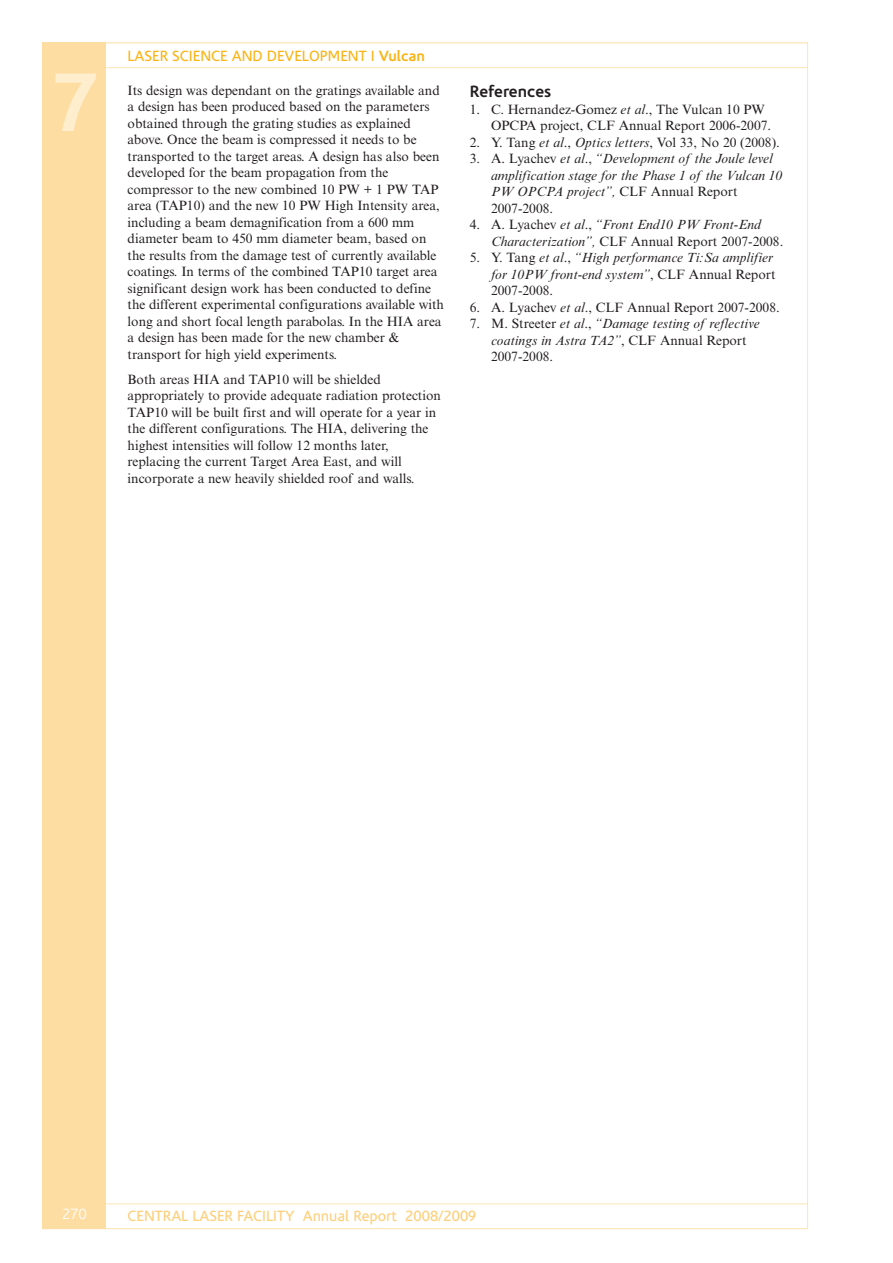
<style>
.page{position:relative;width:893px;height:1263px;background:#fff}
.page>*{position:absolute;margin:0;border:0;box-sizing:border-box;transform-origin:0 0}
.t1{font:700 84px "Corisande";color:#feeece}
.t2{font:700 16.5px "Corisande";color:#231f20}
.t3{font:15px "Corisande";color:#fecf7a}
.t4{font:15px "Corisande";color:#fbb416}
.t5{font:300 15px "Corisande";color:#fff}
.t6{font:13.5px/16.5px "Times NRMT";color:#231f20}
.t7{font:italic 13.5px/16.5px "Times NRMT";color:#231f20}
.s1{font-weight:700}
.s2{font-style:italic}
.s3{font-style:normal}
</style>
<div class="page">
<div style="left:43px;top:1203px;width:765px;height:26px;border:1px solid #fee5b8"></div>
<div style="left:43px;top:43px;width:765px;height:25px;border:1px solid #fee5b8"></div>
<div style="left:43px;top:43px;width:63px;height:1186px;background:#fedda3"></div>
<p class="t4" style="left:128px;top:50px;width:299px">LASER SCIENCE AND DEVELOPMENT I <span class="s1">Vulcan</span></p>
<h1 class="t1" style="left:51px;top:69px;width:48px">7</h1>
<p class="t6" style="left:128px;top:83px;width:318px">Its design was dependant on the gratings available and a design has been produced based on the parameters obtained through the grating studies as explained above. Once the beam is compressed it needs to be transported to the target areas. A design has also been developed for the beam propagation from the compressor to the new combined 10 PW + 1 PW TAP area (TAP10) and the new 10 PW High Intensity area, including a beam demagnification from a 600 mm diameter beam to 450 mm diameter beam, based on the results from the damage test of currently available coatings. In terms of the combined TAP10 target area significant design work has been conducted to define the different experimental configurations available with long and short focal length parabolas. In the HIA area a design has been made for the new chamber &amp; transport for high yield experiments.</p>
<p class="t6" style="left:128px;top:372px;width:315px">Both areas HIA and TAP10 will be shielded appropriately to provide adequate radiation protection TAP10 will be built first and will operate for a year in the different configurations. The HIA, delivering the highest intensities will follow 12 months later, replacing the current Target Area East, and will incorporate a new heavily shielded roof and walls.</p>
<p class="t2" style="left:470px;top:85px;width:83px">References</p>
<p class="t6" style="left:491px;top:102px;width:282px;text-indent:-21px">1. C. Hernandez-Gomez <span class="s2">et al</span>., The Vulcan 10 PW<br>OPCPA project, CLF Annual Report 2006-2007.</p>
<p class="t6" style="left:470px;top:135px;width:311px">2. Y. Tang <span class="s2">et al</span>., <span class="s2">Optics letters</span>, Vol 33, No 20 (2008).</p>
<p class="t7" style="left:491px;top:152px;width:293px;text-indent:-21px"><span class="s3">3. A. Lyachev</span> et al<span class="s3">.,</span> “Development of the Joule level amplification stage for the Phase 1 of the Vulcan 10<br>PW OPCPA project”, <span class="s3">CLF Annual Report 2007-2008.</span></p>
<p class="t7" style="left:491px;top:218px;width:294px;text-indent:-21px"><span class="s3">4. A. Lyachev</span> et al<span class="s3">.,</span> “Front End10 PW Front-End<br>Characterization”, <span class="s3">CLF Annual Report 2007-2008.</span></p>
<p class="t7" style="left:491px;top:251px;width:286px;text-indent:-21px"><span class="s3">5. Y. Tang</span> et al<span class="s3">.,</span> “High performance Ti:Sa amplifier for 10PW front-end system”<span class="s3">, CLF Annual Report<br>2007-2008.</span></p>
<p class="t6" style="left:470px;top:300px;width:311px">6. A. Lyachev <span class="s2">et al</span>., CLF Annual Report 2007-2008.</p>
<p class="t7" style="left:491px;top:317px;width:270px;text-indent:-21px"><span class="s3">7. M. Streeter</span> et al<span class="s3">.,</span> “Damage testing of reflective coatings in Astra TA2”<span class="s3">, CLF Annual Report<br>2007-2008.</span></p>
<p class="t5" style="left:62px;top:1208px;width:26px">270</p>
<p class="t3" style="left:128px;top:1210px;width:350px">CENTRAL LASER FACILITY Annual Report 2008/2009</p>
</div>
